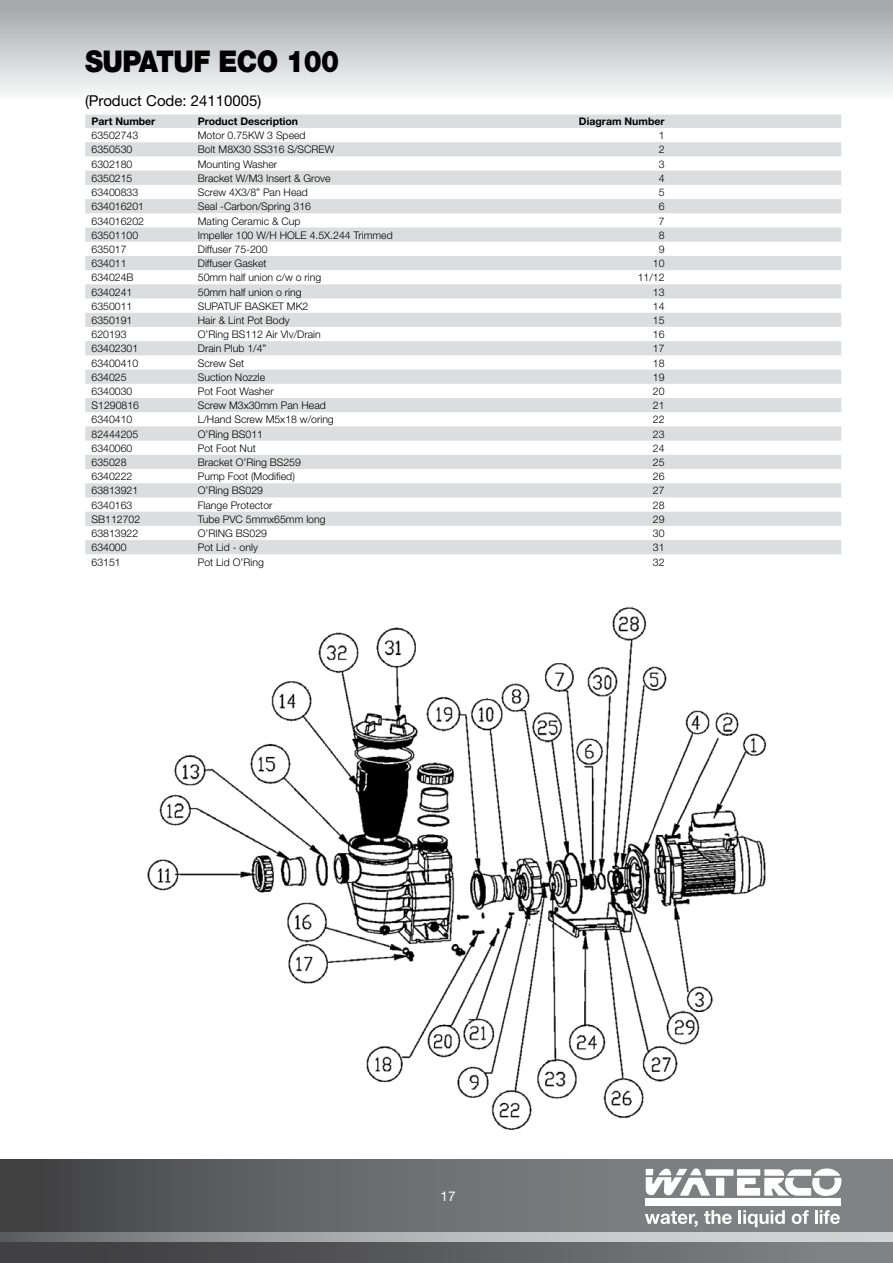
<style>
.page{position:relative;width:893px;height:1263px;background:#fff}
.page>*{position:absolute;margin:0;border:0;box-sizing:border-box;transform-origin:0 0}
.t1{font:900 30px "Helvetica Neue";letter-spacing:-.02em;color:#000;scale:.9 1}
.t2{font:15px "Helvetica Neue LT Std";color:#000}
.t3{font:13.5px "Helvetica Neue LT Std";color:#fff}
.t4{font:300 10.5px "Helvetica Neue";color:#000}
.t5{font:700 10.5px "Helvetica Neue LT Std";color:#000}
</style>
<div class="page">
<div style="left:0;top:0;width:893px;height:107px;background:linear-gradient(to bottom,#a0a2a5,#fff)"></div>
<div style="left:0;top:1160px;width:893px;height:103px;background:linear-gradient(to right,#48494b,#8c8e91)"></div>
<div style="left:0;top:1237px;width:893px;height:26px;background:linear-gradient(to right,#383739,#828487)"></div>
<svg style="left:0;top:1232px;width:893px;height:10px;background:#abadaf"></svg>
<svg style="left:646px;top:1167px;width:205px;height:30px"></svg>
<div style="left:645px;top:1198px;width:196px;height:7px;background:#fff"></div>
<svg style="left:645px;top:1210px;width:206px;height:17px"></svg>
<svg style="left:85px;top:115px;width:756px;height:439px;fill:#e4e5e6"></svg>
<img style="left:147px;top:606px;width:620px;height:524px">
<h1 class="t1" style="left:85px;top:43px;width:284px">SUPATUF ECO 100</h1>
<h2 class="t2" style="left:85px;top:92px;width:178px">(Product Code: 24110005)</h2>
<p class="t5" style="left:92px;top:115px;width:65px">Part Number</p>
<p class="t5" style="left:198px;top:115px;width:102px">Product Description</p>
<p class="t5" style="left:579px;top:115px;width:87px">Diagram Number</p>
<p class="t4" style="left:92px;top:129px;width:48px">63502743</p>
<p class="t4" style="left:198px;top:129px;width:109px">Motor 0.75KW 3 Speed</p>
<p class="t4" style="left:659px;top:129px;width:7px">1</p>
<p class="t4" style="left:92px;top:143px;width:42px">6350530</p>
<p class="t4" style="left:198px;top:143px;width:138px">Bolt M8X30 SS316 S/SCREW</p>
<p class="t4" style="left:659px;top:143px;width:7px">2</p>
<p class="t4" style="left:92px;top:158px;width:42px">6302180</p>
<p class="t4" style="left:198px;top:158px;width:81px">Mounting Washer</p>
<p class="t4" style="left:659px;top:158px;width:7px">3</p>
<p class="t4" style="left:92px;top:172px;width:42px">6350215</p>
<p class="t4" style="left:198px;top:172px;width:134px">Bracket W/M3 Insert &amp; Grove</p>
<p class="t4" style="left:659px;top:172px;width:7px">4</p>
<p class="t4" style="left:92px;top:186px;width:48px">63400833</p>
<p class="t4" style="left:198px;top:186px;width:112px">Screw 4X3/8” Pan Head</p>
<p class="t4" style="left:659px;top:186px;width:7px">5</p>
<p class="t4" style="left:92px;top:200px;width:54px">634016201</p>
<p class="t4" style="left:198px;top:200px;width:115px">Seal -Carbon/Spring 316</p>
<p class="t4" style="left:659px;top:200px;width:7px">6</p>
<p class="t4" style="left:92px;top:214px;width:54px">634016202</p>
<p class="t4" style="left:198px;top:214px;width:104px">Mating Ceramic &amp; Cup</p>
<p class="t4" style="left:659px;top:214px;width:7px">7</p>
<p class="t4" style="left:92px;top:229px;width:48px">63501100</p>
<p class="t4" style="left:198px;top:229px;width:196px">Impeller 100 W/H HOLE 4.5X.244 Trimmed</p>
<p class="t4" style="left:659px;top:229px;width:7px">8</p>
<p class="t4" style="left:92px;top:243px;width:37px">635017</p>
<p class="t4" style="left:198px;top:243px;width:71px">Diffuser 75-200</p>
<p class="t4" style="left:659px;top:243px;width:7px">9</p>
<p class="t4" style="left:92px;top:257px;width:37px">634011</p>
<p class="t4" style="left:198px;top:257px;width:70px">Diffuser Gasket</p>
<p class="t4" style="left:653px;top:257px;width:13px">10</p>
<p class="t4" style="left:92px;top:271px;width:44px">634024B</p>
<p class="t4" style="left:198px;top:271px;width:125px">50mm half union c/w o ring</p>
<p class="t4" style="left:638px;top:271px;width:28px">11/12</p>
<p class="t4" style="left:92px;top:285px;width:42px">6340241</p>
<p class="t4" style="left:198px;top:285px;width:105px">50mm half union o ring</p>
<p class="t4" style="left:653px;top:285px;width:13px">13</p>
<p class="t4" style="left:92px;top:300px;width:42px">6350011</p>
<p class="t4" style="left:198px;top:300px;width:112px">SUPATUF BASKET MK2</p>
<p class="t4" style="left:653px;top:300px;width:13px">14</p>
<p class="t4" style="left:92px;top:314px;width:42px">6350191</p>
<p class="t4" style="left:198px;top:314px;width:93px">Hair &amp; Lint Pot Body</p>
<p class="t4" style="left:653px;top:314px;width:13px">15</p>
<p class="t4" style="left:92px;top:328px;width:37px">620193</p>
<p class="t4" style="left:198px;top:328px;width:124px">O’Ring BS112 Air Vlv/Drain</p>
<p class="t4" style="left:653px;top:328px;width:13px">16</p>
<p class="t4" style="left:92px;top:342px;width:48px">63402301</p>
<p class="t4" style="left:198px;top:342px;width:70px">Drain Plub 1/4”</p>
<p class="t4" style="left:653px;top:342px;width:13px">17</p>
<p class="t4" style="left:92px;top:356px;width:48px">63400410</p>
<p class="t4" style="left:198px;top:356px;width:48px">Screw Set</p>
<p class="t4" style="left:653px;top:356px;width:13px">18</p>
<p class="t4" style="left:92px;top:371px;width:37px">634025</p>
<p class="t4" style="left:198px;top:371px;width:69px">Suction Nozzle</p>
<p class="t4" style="left:653px;top:371px;width:13px">19</p>
<p class="t4" style="left:92px;top:385px;width:42px">6340030</p>
<p class="t4" style="left:198px;top:385px;width:77px">Pot Foot Washer</p>
<p class="t4" style="left:653px;top:385px;width:13px">20</p>
<p class="t4" style="left:92px;top:399px;width:49px">S1290816</p>
<p class="t4" style="left:198px;top:399px;width:129px">Screw M3x30mm Pan Head</p>
<p class="t4" style="left:653px;top:399px;width:13px">21</p>
<p class="t4" style="left:92px;top:413px;width:42px">6340410</p>
<p class="t4" style="left:198px;top:413px;width:137px">L/Hand Screw M5x18 w/oring</p>
<p class="t4" style="left:653px;top:413px;width:13px">22</p>
<p class="t4" style="left:92px;top:427px;width:48px">82444205</p>
<p class="t4" style="left:198px;top:427px;width:67px">O’Ring BS011</p>
<p class="t4" style="left:653px;top:427px;width:13px">23</p>
<p class="t4" style="left:92px;top:442px;width:42px">6340060</p>
<p class="t4" style="left:198px;top:442px;width:59px">Pot Foot Nut</p>
<p class="t4" style="left:653px;top:442px;width:13px">24</p>
<p class="t4" style="left:92px;top:456px;width:37px">635028</p>
<p class="t4" style="left:198px;top:456px;width:105px">Bracket O’Ring BS259</p>
<p class="t4" style="left:653px;top:456px;width:13px">25</p>
<p class="t4" style="left:92px;top:470px;width:42px">6340222</p>
<p class="t4" style="left:198px;top:470px;width:99px">Pump Foot (Modified)</p>
<p class="t4" style="left:653px;top:470px;width:13px">26</p>
<p class="t4" style="left:92px;top:484px;width:48px">63813921</p>
<p class="t4" style="left:198px;top:484px;width:67px">O’Ring BS029</p>
<p class="t4" style="left:653px;top:484px;width:13px">27</p>
<p class="t4" style="left:92px;top:498px;width:42px">6340163</p>
<p class="t4" style="left:198px;top:498px;width:76px">Flange Protector</p>
<p class="t4" style="left:653px;top:498px;width:13px">28</p>
<p class="t4" style="left:92px;top:513px;width:50px">SB112702</p>
<p class="t4" style="left:198px;top:513px;width:129px">Tube PVC 5mmx65mm long</p>
<p class="t4" style="left:653px;top:513px;width:13px">29</p>
<p class="t4" style="left:92px;top:527px;width:48px">63813922</p>
<p class="t4" style="left:198px;top:527px;width:71px">O’RING BS029</p>
<p class="t4" style="left:653px;top:527px;width:13px">30</p>
<p class="t4" style="left:92px;top:541px;width:37px">634000</p>
<p class="t4" style="left:198px;top:541px;width:62px">Pot Lid - only</p>
<p class="t4" style="left:653px;top:541px;width:13px">31</p>
<p class="t4" style="left:92px;top:555px;width:31px">63151</p>
<p class="t4" style="left:198px;top:555px;width:68px">Pot Lid O’Ring</p>
<p class="t4" style="left:653px;top:555px;width:13px">32</p>
<p class="t3" style="left:440px;top:1188px;width:17px">17</p>
</div>
